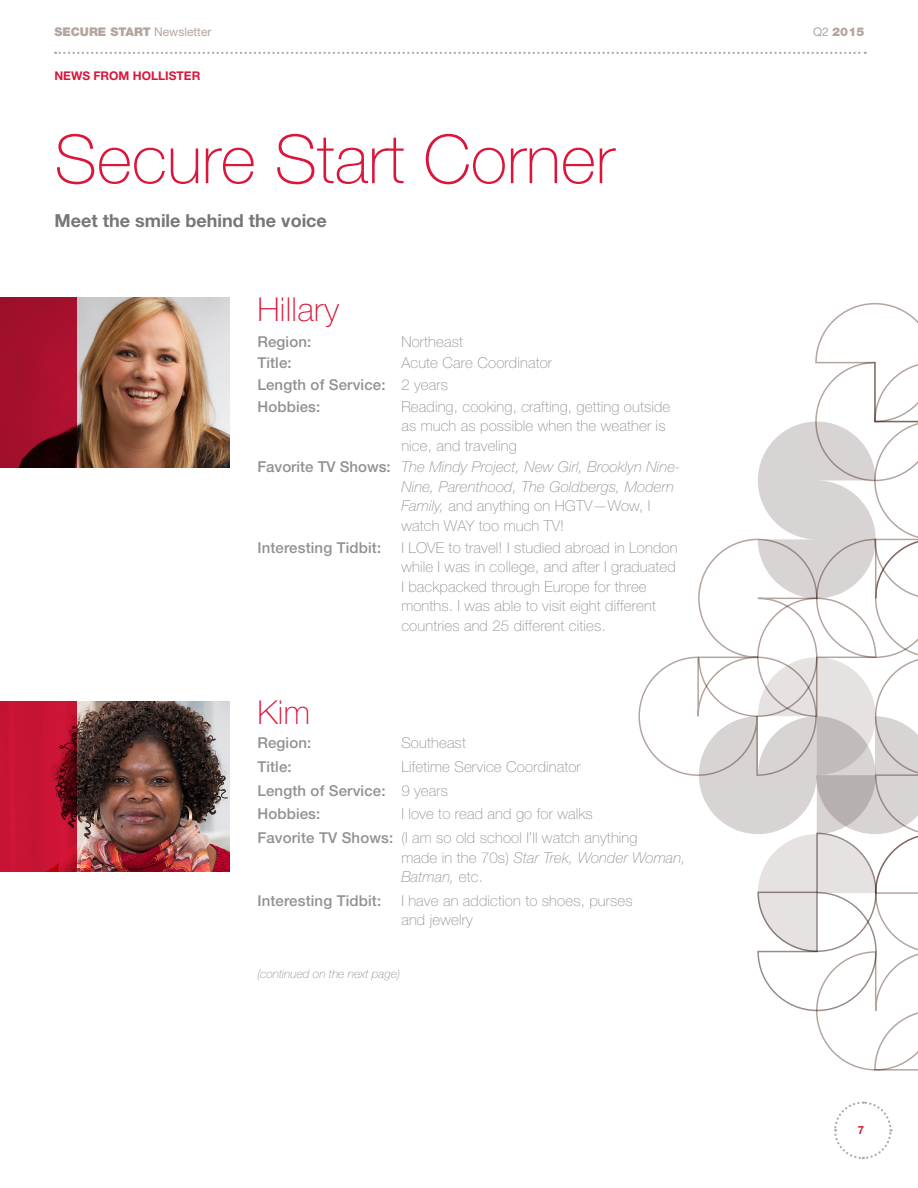
<style>
.page{position:relative;width:918px;height:1188px;background:#fff}
.page>*{position:absolute;margin:0;border:0;box-sizing:border-box;transform-origin:0 0}
.t1{font:100 67.5px "Helvetica Neue LT Std";color:#db163b}
.t2{font:100 33px "Helvetica Neue LT Std";letter-spacing:.01em;color:#db163b}
.t3{font:700 18px "Helvetica Neue LT Std";color:#77777a}
.t4{font:100 15px/19.5px "Helvetica Neue LT Std";letter-spacing:.01em;color:#919195}
.t5{font:italic 100 15px/19.5px "Helvetica Neue LT Std";letter-spacing:.01em;color:#919195}
.t6{font:500 15px "Helvetica Neue LT Std";letter-spacing:.01em;color:#919195}
.t7{font:italic 100 12px "Helvetica Neue LT Std";color:#919195}
.t8{font:900 12px "Helvetica Neue LT Std";color:#b4a59f}
.t9{font:700 12px "Helvetica Neue LT Std";color:#db163b}
.t10{font:12px "Helvetica Neue LT Std";color:#b4a59f}
.t11{font:700 11.25px "Helvetica Neue LT Std";color:#db163b}
.s1{font-weight:400}
.s2{font-weight:500}
.s3{font-weight:500;font-style:normal}
.s4{font-style:normal}
</style>
<div class="page">
<svg style="left:55px;top:52px;width:811px;height:2px"></svg>
<img style="left:77px;top:297px;width:153px;height:170px">
<svg style="left:0;top:297px;width:77px;height:170px;background:#960e28"></svg>
<svg style="left:638px;top:303px;width:280px;height:857px"></svg>
<img style="left:77px;top:701px;width:153px;height:170px">
<svg style="left:0;top:701px;width:77px;height:170px;background:#bc1231"></svg>
<p class="t8" style="left:54px;top:25px;width:35px">SECURE</p>
<p class="t8" style="left:110px;top:25px;width:17px">START</p>
<p class="t10" style="left:154px;top:25px;width:59px">Newsletter</p>
<p class="t8" style="left:813px;top:25px;width:53px"><span class="s1">Q2</span> 2015</p>
<p class="t9" style="left:54px;top:68px;width:148px">NEWS FROM HOLLISTER</p>
<h1 class="t1" style="left:54px;top:121px;width:562px">Secure Start Corner</h1>
<p class="t3" style="left:54px;top:210px;width:274px">Meet the smile behind the voice</p>
<h2 class="t2" style="left:257px;top:290px;width:83px">Hillary</h2>
<p class="t6" style="left:257px;top:333px;width:55px">Region:</p>
<p class="t4" style="left:401px;top:332px;width:63px">Northeast</p>
<p class="t6" style="left:257px;top:354px;width:36px">Title:</p>
<p class="t4" style="left:257px;top:352px;width:296px;line-height:21.6px;text-indent:144px">Acute Care Coordinator<br><span class="s2">Length of Service:</span> 2 years<br><span class="s2">Hobbies:</span></p>
<p class="t4" style="left:401px;top:397px;width:270px">Reading, cooking, crafting, getting outside as much as possible when the weather is nice, and traveling</p>
<p class="t5" style="left:401px;top:457px;width:281px;text-indent:-144px"><span class="s3">Favorite TV Shows:</span> The Mindy Project, New Girl, Brooklyn Nine-Nine, Parenthood, The Goldbergs, Modern Family, <span class="s4">and anything on HGTV—Wow, I watch WAY too much TV!</span></p>
<p class="t6" style="left:257px;top:538px;width:125px">Interesting Tidbit:</p>
<p class="t4" style="left:401px;top:538px;width:278px">I LOVE to travel! I studied abroad in London while I was in college, and after I graduated I backpacked through Europe for three months. I was able to visit eight different countries and 25 different cities.</p>
<h2 class="t2" style="left:257px;top:693px;width:54px">Kim</h2>
<p class="t6" style="left:257px;top:734px;width:55px">Region:</p>
<p class="t4" style="left:401px;top:733px;width:66px">Southeast</p>
<p class="t6" style="left:257px;top:757px;width:36px">Title:</p>
<p class="t4" style="left:257px;top:754px;width:325px;line-height:23.9px;text-indent:144px">Lifetime Service Coordinator<br><span class="s2">Length of Service:</span> 9 years<br><span class="s2">Hobbies:</span></p>
<p class="t4" style="left:257px;top:802px;width:382px;line-height:23.9px;text-indent:144px">I love to read and go for walks<br><span class="s2">Favorite TV Shows:</span> (I am so old school I’ll watch anything</p>
<p class="t5" style="left:401px;top:848px;width:286px"><span class="s4">made in the 70s)</span> Star Trek, Wonder Woman,<br>Batman, <span class="s4">etc.</span></p>
<p class="t6" style="left:257px;top:892px;width:125px">Interesting Tidbit:</p>
<p class="t4" style="left:401px;top:891px;width:233px">I have an addiction to shoes, purses and jewelry</p>
<p class="t7" style="left:257px;top:967px;width:144px">(continued on the next page)</p>
<p class="t11" style="left:858px;top:1123px;width:8px">7</p>
</div>
